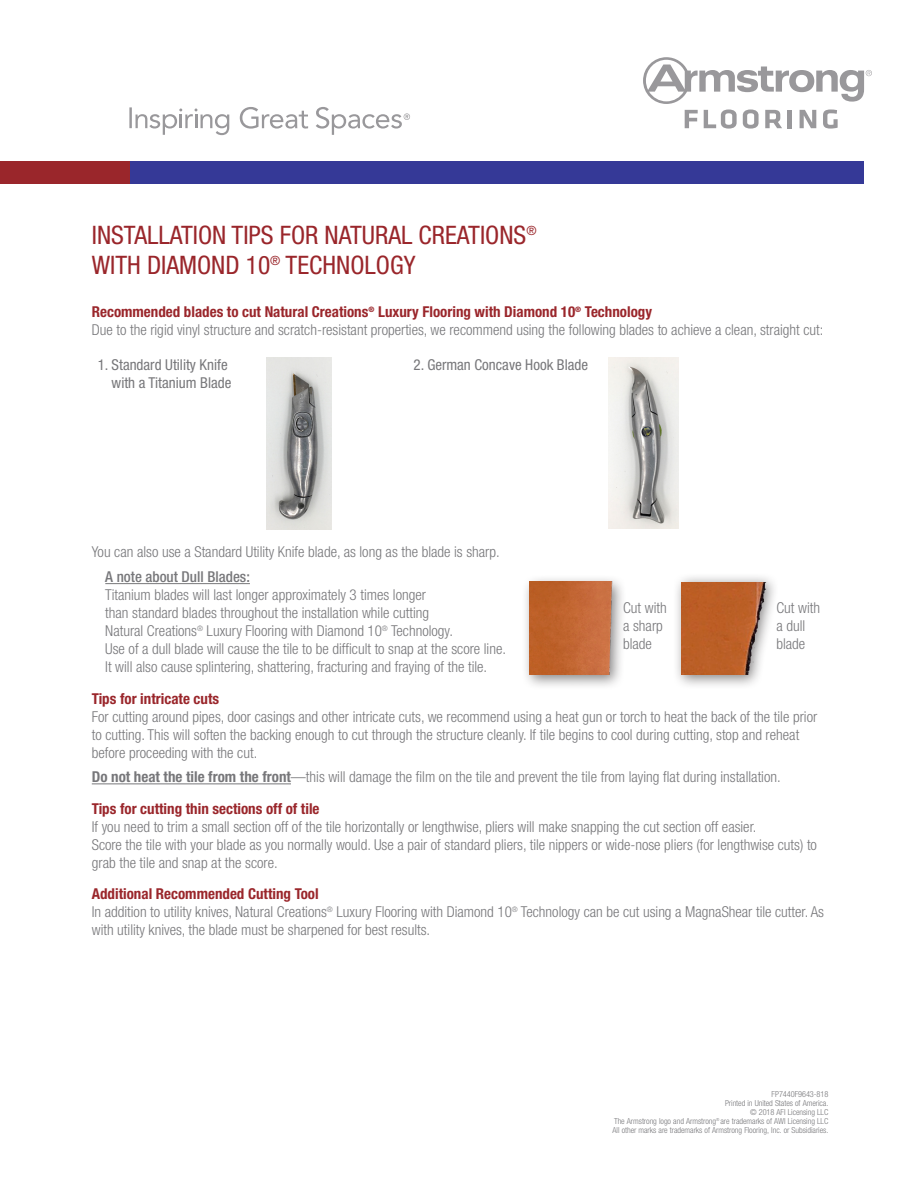
<style>
.page{position:relative;width:918px;height:1188px;background:#fff}
.page>*{position:absolute;margin:0;border:0;box-sizing:border-box;transform-origin:0 0}
.t1{font:condensed 25.5px/30.6px "Helvetica Neue";color:#9a262b}
.t2{font:300 condensed 15px/18px "Helvetica Neue";color:#77777a}
.t3{font:700 condensed 15px "Helvetica Neue";color:#9a262b}
.t4{font:condensed 15px/18px "Helvetica Neue";color:#77777a;text-align:right}
.t5{font:500 condensed 15px "Helvetica Neue";color:#77777a}
.t6{font:300 condensed 8.25px "Helvetica Neue";letter-spacing:-.005em;color:#77777a}
.s1{font-weight:700}
</style>
<div class="page">
<div style="left:105px;top:161px;width:759px;height:23px;background:#353997"></div>
<div style="left:0;top:161px;width:130px;height:23px;background:#9a262b"></div>
<svg style="left:240px;top:107px;width:68px;height:22px"></svg>
<svg style="left:129px;top:107px;width:100px;height:28px"></svg>
<svg style="left:316px;top:107px;width:94px;height:28px"></svg>
<svg style="left:643px;top:57px;width:229px;height:72px"></svg>
<hr style="left:105px;top:583px;width:145px;height:1px;background:#77777a">
<hr style="left:92px;top:784px;width:199px;height:1px;background:#77777a">
<img style="left:266px;top:358px;width:65px;height:171px">
<img style="left:609px;top:358px;width:70px;height:171px">
<div style="left:522px;top:575px;width:105px;height:115px;background:#231f20;opacity:.54"></div>
<img style="left:529px;top:582px;width:94px;height:92px">
<div style="left:673px;top:573px;width:106px;height:116px;background:#231f20;opacity:.54"></div>
<img style="left:681px;top:582px;width:98px;height:93px">
<p class="t1" style="left:92px;top:219px;width:446px">INSTALLATION TIPS FOR NATURAL CREATIONS<sup>®<br></sup>WITH DIAMOND 10<sup>®</sup> TECHNOLOGY</p>
<p class="t3" style="left:92px;top:303px;width:562px">Recommended blades to cut Natural Creations<sup>®</sup> Luxury Flooring with Diamond 10<sup>®</sup> Technology</p>
<p class="t2" style="left:92px;top:321px;width:733px">Due to the rigid vinyl structure and scratch-resistant properties, we recommend using the following blades to achieve a clean, straight cut:</p>
<p class="t4" style="left:98px;top:355px;width:135px">1. Standard Utility Knife with a Titanium Blade</p>
<p class="t4" style="left:413px;top:355px;width:176px">2. German Concave Hook Blade</p>
<p class="t2" style="left:92px;top:543px;width:409px">You can also use a Standard Utility Knife blade, as long as the blade is sharp.</p>
<p class="t5" style="left:105px;top:568px;width:146px">A note about Dull Blades:</p>
<p class="t2" style="left:105px;top:586px;width:349px">Titanium blades will last longer approximately 3 times longer than standard blades throughout the installation while cutting<br>Natural Creations<sup>®</sup> Luxury Flooring with Diamond 10<sup>®</sup> Technology.</p>
<p class="t2" style="left:105px;top:640px;width:402px">Use of a dull blade will cause the tile to be difficult to snap at the score line.<br>It will also cause splintering, shattering, fracturing and fraying of the tile.</p>
<p class="t3" style="left:92px;top:689px;width:129px">Tips for intricate cuts</p>
<p class="t2" style="left:92px;top:707px;width:727px">For cutting around pipes, door casings and other intricate cuts, we recommend using a heat gun or torch to heat the back of the tile prior to cutting. This will soften the backing enough to cut through the structure cleanly. If tile begins to cool during cutting, stop and reheat before proceeding with the cut.</p>
<p class="t2" style="left:92px;top:768px;width:690px"><span class="s1">Do not heat the tile from the front</span>—this will damage the film on the tile and prevent the tile from laying flat during installation.</p>
<p class="t3" style="left:92px;top:799px;width:229px">Tips for cutting thin sections off of tile</p>
<p class="t2" style="left:92px;top:817px;width:666px">If you need to trim a small section off of the tile horizontally or lengthwise, pliers will make snapping the cut section off easier.</p>
<p class="t2" style="left:92px;top:835px;width:727px">Score the tile with your blade as you normally would. Use a pair of standard pliers, tile nippers or wide-nose pliers (for lengthwise cuts) to grab the tile and snap at the score.</p>
<p class="t3" style="left:92px;top:885px;width:228px">Additional Recommended Cutting Tool</p>
<p class="t2" style="left:92px;top:903px;width:734px">In addition to utility knives, Natural Creations<sup>®</sup> Luxury Flooring with Diamond 10<sup>®</sup> Technology can be cut using a MagnaShear tile cutter. As with utility knives, the blade must be sharpened for best results.</p>
<p class="t2" style="left:623px;top:598px;width:45px">Cut with a sharp blade</p>
<p class="t2" style="left:777px;top:598px;width:45px">Cut with a dull blade</p>
<p class="t6" style="left:772px;top:1090px;width:58px">FP7440F9643-818</p>
<p class="t6" style="left:725px;top:1099px;width:105px">Printed in United States of America.</p>
<p class="t6" style="left:750px;top:1108px;width:80px">© 2018 AFI Licensing LLC</p>
<p class="t6" style="left:614px;top:1117px;width:216px">The Armstrong logo and Armstrong<sup>®</sup> are trademarks of AWI Licensing LLC</p>
<p class="t6" style="left:612px;top:1126px;width:217px">All other marks are trademarks of Armstrong Flooring, Inc. or Subsidiaries.</p>
</div>
